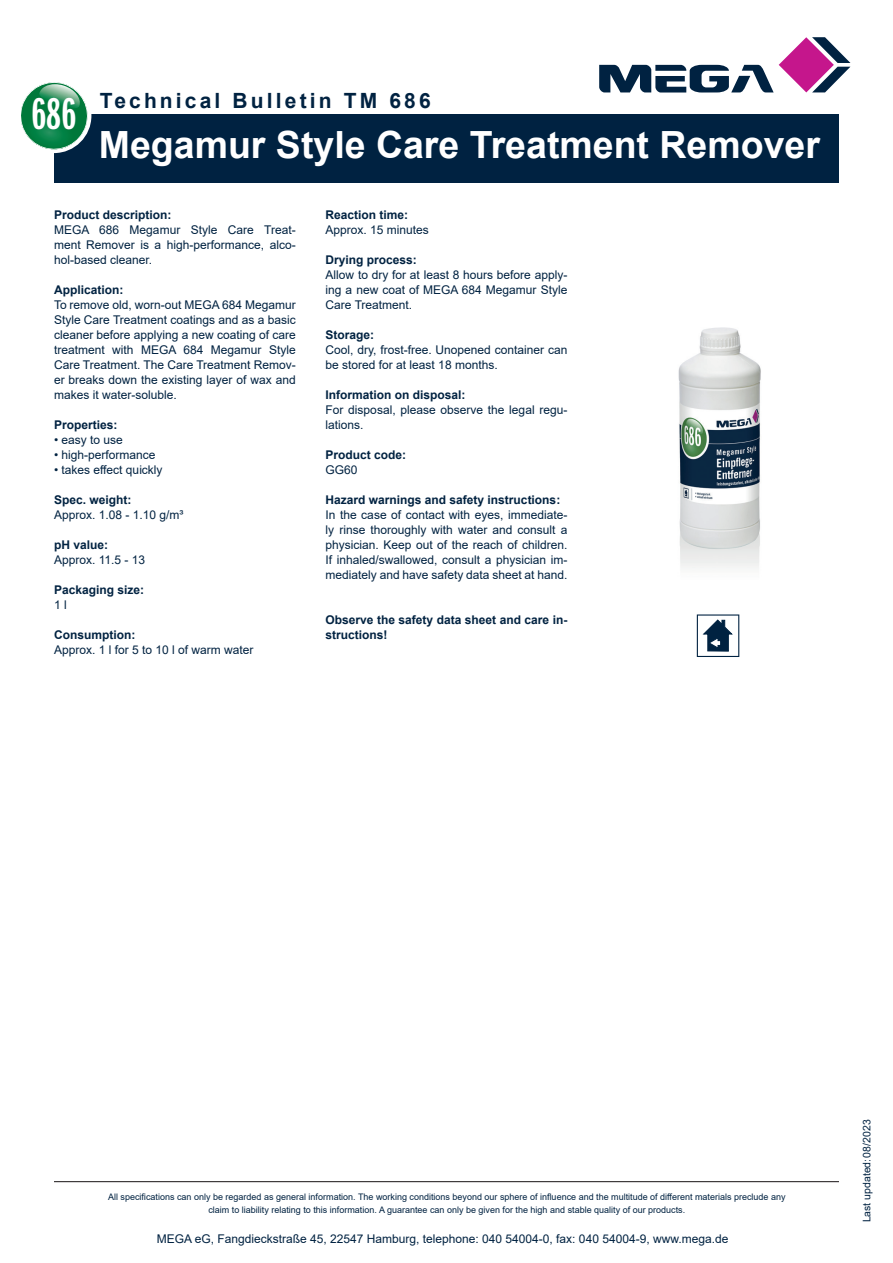
<style>
.page{position:relative;width:893px;height:1263px;background:#fff}
.page>*{position:absolute;margin:0;border:0;box-sizing:border-box;transform-origin:0 0}
.t1{font:46.2px "ITC Franklin Gothic Std Dm X Cp";color:#fff}
.t2{font:700 37.5px "Arial";color:#fff}
.t3{font:700 21px "Arial";letter-spacing:.15em;color:#002241}
.t4{font:12px/15px "Arial";color:#002241;text-align:justify}
.t5{font:700 12px/15px "Arial";color:#002241}
.t6{font:10.5px "Arial";color:#002241}
.t7{font:9px/13.5px "Arial";color:#002241;text-align:center}
</style>
<div class="page">
<div style="left:54px;top:115px;width:785px;height:68px;background:#002241"></div>
<div style="left:17px;top:78px;width:74px;height:75px;background:#fff;border-radius:50%"></div>
<svg style="left:21px;top:82px;width:67px;height:68px"></svg>
<svg style="left:599px;top:37px;width:251px;height:56px"></svg>
<hr style="left:54px;top:1181px;width:785px;height:1px;background:#231f20">
<svg style="left:697px;top:614px;width:42px;height:43px"></svg>
<img style="left:678px;top:327px;width:83px;height:241px">
<h1 class="t1" style="left:31px;top:88px;width:46px">686</h1>
<h3 class="t3" style="left:100px;top:86px;width:332px">Technical Bulletin TM 686</h3>
<h2 class="t2" style="left:99px;top:118px;width:723px">Megamur Style Care Treatment Remover</h2>
<p class="t5" style="left:54px;top:207px;width:119px">Product description:</p>
<p class="t4" style="left:54px;top:222px;width:243px">MEGA 686 Megamur Style Care Treat&shy;ment Remover is a high-performance, alco&shy;hol-based cleaner.</p>
<p class="t5" style="left:54px;top:282px;width:71px">Application:</p>
<p class="t4" style="left:54px;top:297px;width:243px">To remove old, worn-out MEGA 684 Megamur Style Care Treatment coatings and as a basic cleaner before applying a new coating of care treatment with MEGA 684 Megamur Style Care Treatment. The Care Treatment Remov&shy;er breaks down the existing layer of wax and makes it water-soluble.</p>
<p class="t5" style="left:54px;top:417px;width:65px">Properties:</p>
<p class="t4" style="left:54px;top:432px;width:70px">• easy to use</p>
<p class="t4" style="left:54px;top:447px;width:103px">• high-performance</p>
<p class="t4" style="left:54px;top:462px;width:110px">• takes effect quickly</p>
<p class="t5" style="left:54px;top:492px;width:79px">Spec. weight:</p>
<p class="t4" style="left:54px;top:507px;width:131px">Approx. 1.08 - 1.10 g/m³</p>
<p class="t5" style="left:54px;top:537px;width:56px">pH value:</p>
<p class="t4" style="left:54px;top:552px;width:93px">Approx. 11.5 - 13</p>
<p class="t5" style="left:54px;top:582px;width:92px">Packaging size:</p>
<p class="t4" style="left:54px;top:597px;width:14px">1 l</p>
<p class="t5" style="left:54px;top:627px;width:83px">Consumption:</p>
<p class="t4" style="left:54px;top:642px;width:201px">Approx. 1 l for 5 to 10 l of warm water</p>
<p class="t5" style="left:326px;top:207px;width:84px">Reaction time:</p>
<p class="t4" style="left:326px;top:222px;width:105px">Approx. 15 minutes</p>
<p class="t5" style="left:326px;top:252px;width:93px">Drying process:</p>
<p class="t4" style="left:326px;top:267px;width:243px">Allow to dry for at least 8 hours before apply&shy;ing a new coat of MEGA 684 Megamur Style Care Treatment.</p>
<p class="t5" style="left:326px;top:327px;width:50px">Storage:</p>
<p class="t4" style="left:326px;top:342px;width:243px">Cool, dry, frost-free. Unopened container can be stored for at least 18 months.</p>
<p class="t5" style="left:326px;top:387px;width:142px">Information on disposal:</p>
<p class="t4" style="left:326px;top:402px;width:243px">For disposal, please observe the legal regu&shy;lations.</p>
<p class="t5" style="left:326px;top:447px;width:82px">Product code:</p>
<p class="t4" style="left:326px;top:462px;width:34px">GG60</p>
<p class="t5" style="left:326px;top:492px;width:236px">Hazard warnings and safety instructions:</p>
<p class="t4" style="left:326px;top:507px;width:243px">In the case of contact with eyes, immediate&shy;ly rinse thoroughly with water and consult a physician. Keep out of the reach of children.<br>If inhaled/swallowed, consult a physician im&shy;mediately and have safety data sheet at hand.</p>
<p class="t5" style="left:326px;top:612px;width:243px">Observe the safety data sheet and care in&shy;structions!</p>
<p class="t7" style="left:108px;top:1190px;width:679px">All specifications can only be regarded as general information. The working conditions beyond our sphere of influence and the multitude of different materials preclude any claim to liability relating to this information. A guarantee can only be given for the high and stable quality of our products.</p>
<p class="t4" style="left:157px;top:1232px;width:573px">MEGA eG, Fangdieckstraße 45, 22547 Hamburg, telephone: 040 54004-0, fax: 040 54004-9, www.mega.de</p>
<p class="t6" style="left:859px;top:1222px;width:104px;rotate:-90deg">Last updated:08/2023</p>
</div>
